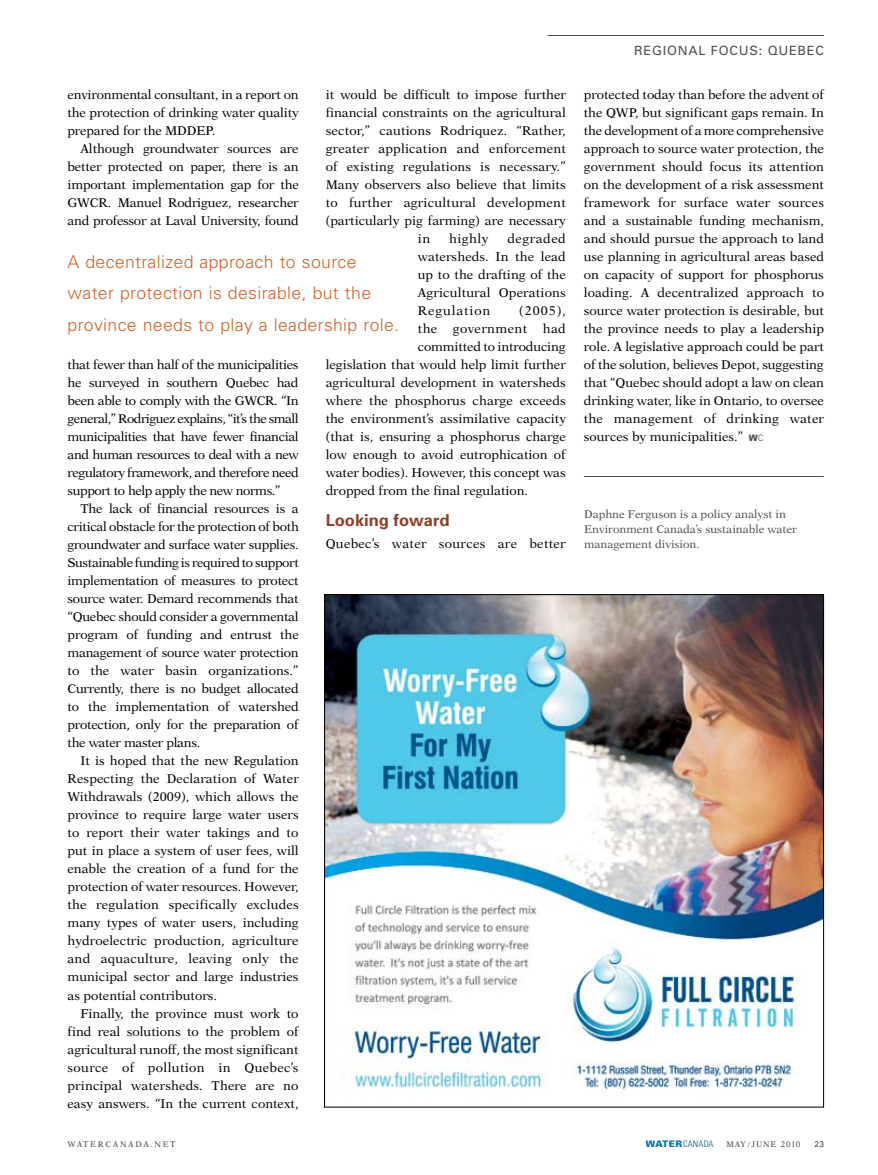
<style>
.page{position:relative;width:878px;height:1175px;background:#fff}
.page>*{position:absolute;margin:0;border:0;box-sizing:border-box;transform-origin:0 0}
.t1{font:300 17.7px/31.5px "Univers";letter-spacing:.02em;color:#cf632d}
.t2{font:700 16.5px "Univers";color:#8d4028}
.t3{font:12.75px/18px "New Aster";color:#000;text-align:justify}
.t4{font:12.75px "New Aster";letter-spacing:.02em;color:#000}
.t5{font:12.75px "New Aster";letter-spacing:.025em;color:#000}
.t6{font:12.75px "Univers";letter-spacing:.06em;color:#4e4e4e}
.t7{font:11.25px/15px "New Aster";color:#4e4e4e}
.t8{font:300 condensed 9px "Univers";letter-spacing:.01em;color:#005a84}
.t9{font:8.25px "New Aster";letter-spacing:.2em;color:#4e4e4e}
.t10{font:8.25px "Univers";color:#4e4e4e}
.s1{font-family:"Univers";font-weight:900;font-size:8.85px;color:#4e4e4e}
.s2{font-family:"Univers";font-weight:300;font-size:8.85px;color:#4e4e4e}
.s3{font-weight:900;font-stretch:normal;color:#0072ae}
</style>
<div class="page">
<img style="left:326px;top:596px;width:496px;height:500px">
<hr style="left:547px;top:35px;width:277px;height:1px;background:#4e4e4e">
<hr style="left:584px;top:476px;width:240px;height:1px;background:#4e4e4e">
<p class="t3" style="left:68px;top:86px;width:233px">environmental consultant, in a report on the protection of drinking water quality prepared for the MDDEP.</p>
<p class="t3" style="left:68px;top:140px;width:233px;text-indent:13px">Although groundwater sources are better protected on paper, there is an important implementation gap for the GWCR. Manuel Rodriguez, researcher and professor at Laval University, found</p>
<p class="t3" style="left:326px;top:86px;width:242px">it would be difficult to impose further</p>
<p class="t3" style="left:326px;top:104px;width:242px">financial constraints on the agricultural</p>
<p class="t3" style="left:326px;top:122px;width:241px">sector,” cautions Rodriquez. “Rather,</p>
<p class="t3" style="left:326px;top:140px;width:242px">greater application and enforcement</p>
<p class="t3" style="left:326px;top:158px;width:241px">of existing regulations is necessary.”</p>
<p class="t3" style="left:326px;top:176px;width:241px">Many observers also believe that limits</p>
<p class="t4" style="left:326px;top:195px;width:242px">to further agricultural development</p>
<p class="t3" style="left:326px;top:212px;width:242px">(particularly pig farming) are necessary</p>
<p class="t3" style="left:418px;top:230px;width:14px">in</p>
<p class="t3" style="left:449px;top:230px;width:41px">highly</p>
<p class="t3" style="left:418px;top:230px;width:149px;text-indent:90px">degraded watersheds. In the lead up to the drafting of the Agricultural Operations Regulation</p>
<h1 class="t1" style="left:68px;top:245px;width:333px">A decentralized approach to source water protection is desirable, but the province needs to play a leadership role.</h1>
<p class="t3" style="left:519px;top:302px;width:48px">(2005),</p>
<p class="t3" style="left:418px;top:320px;width:150px">the government had</p>
<p class="t3" style="left:418px;top:338px;width:149px">committed to introducing</p>
<p class="t3" style="left:326px;top:356px;width:242px">legislation that would help limit further</p>
<p class="t3" style="left:326px;top:374px;width:241px">agricultural development in watersheds</p>
<p class="t3" style="left:326px;top:392px;width:241px">where the phosphorus charge exceeds</p>
<p class="t3" style="left:326px;top:410px;width:242px">the environment’s assimilative capacity</p>
<p class="t3" style="left:326px;top:428px;width:241px">(that is, ensuring a phosphorus charge</p>
<p class="t3" style="left:326px;top:446px;width:241px">low enough to avoid eutrophication of</p>
<p class="t3" style="left:326px;top:464px;width:241px">water bodies). However, this concept was</p>
<p class="t3" style="left:326px;top:482px;width:204px">dropped from the final regulation.</p>
<p class="t2" style="left:326px;top:509px;width:125px">Looking foward</p>
<p class="t5" style="left:326px;top:536px;width:241px">Quebec’s water sources are better</p>
<p class="t3" style="left:68px;top:356px;width:233px">that fewer than half of the municipalities he surveyed in southern Quebec had been able to comply with the GWCR. “In general,” Rodriguez explains, “it’s the small municipalities that have fewer financial and human resources to deal with a new regulatory framework, and therefore need support to help apply the new norms.”</p>
<p class="t3" style="left:68px;top:500px;width:233px;text-indent:13px">The lack of financial resources is a critical obstacle for the protection of both groundwater and surface water supplies.<br>Sustainable funding is required to support implementation of measures to protect source water. Demard recommends that “Quebec should consider a governmental program of funding and entrust the management of source water protection to the water basin organizations.” Currently, there is no budget allocated to the implementation of watershed protection, only for the preparation of the water master plans.</p>
<p class="t3" style="left:67px;top:752px;width:233px;text-indent:13px">It is hoped that the new Regulation Respecting the Declaration of Water Withdrawals (2009), which allows the province to require large water users to report their water takings and to put in place a system of user fees, will enable the creation of a fund for the protection of water resources. However, the regulation specifically excludes many types of water users, including hydroelectric production, agriculture and aquaculture, leaving only the municipal sector and large industries as potential contributors.</p>
<p class="t3" style="left:68px;top:1004px;width:232px;text-indent:13px">Finally, the province must work to find real solutions to the problem of agricultural runoff, the most significant source of pollution in Quebec’s principal watersheds. There are no easy answers. “In the current context,</p>
<p class="t6" style="left:634px;top:43px;width:182px">REGIONAL FOCUS: QUE BEC</p>
<p class="t3" style="left:584px;top:86px;width:242px">protected today than before the advent of the QWP, but significant gaps remain. In the development of a more comprehensive approach to source water protection, the government should focus its attention on the development of a risk assessment framework for surface water sources and a sustainable funding mechanism, and should pursue the approach to land use planning in agricultural areas based on capacity of support for phosphorus loading. A decentralized approach to source water protection is desirable, but the province needs to play a leadership role. A legislative approach could be part of the solution, believes Depot, suggesting that “Quebec should adopt a law on clean drinking water, like in Ontario, to oversee the management of drinking water sources by municipalities.” <span class="s1">W</span><span class="s2">C</span></p>
<p class="t7" style="left:584px;top:506px;width:214px">Daphne Ferguson is a policy analyst in<br>Environment Canada’s sustainable water management division.</p>
<p class="t9" style="left:68px;top:1139px;width:107px">wat erc anad a.net</p>
<p class="t8" style="left:646px;top:1138px;width:69px"><span class="s3">WATER</span>CANADA</p>
<p class="t9" style="left:726px;top:1139px;width:38px">MAY /JUNE</p>
<p class="t9" style="left:780px;top:1139px;width:21px">2010</p>
<p class="t10" style="left:814px;top:1138px;width:11px">23</p>
</div>
